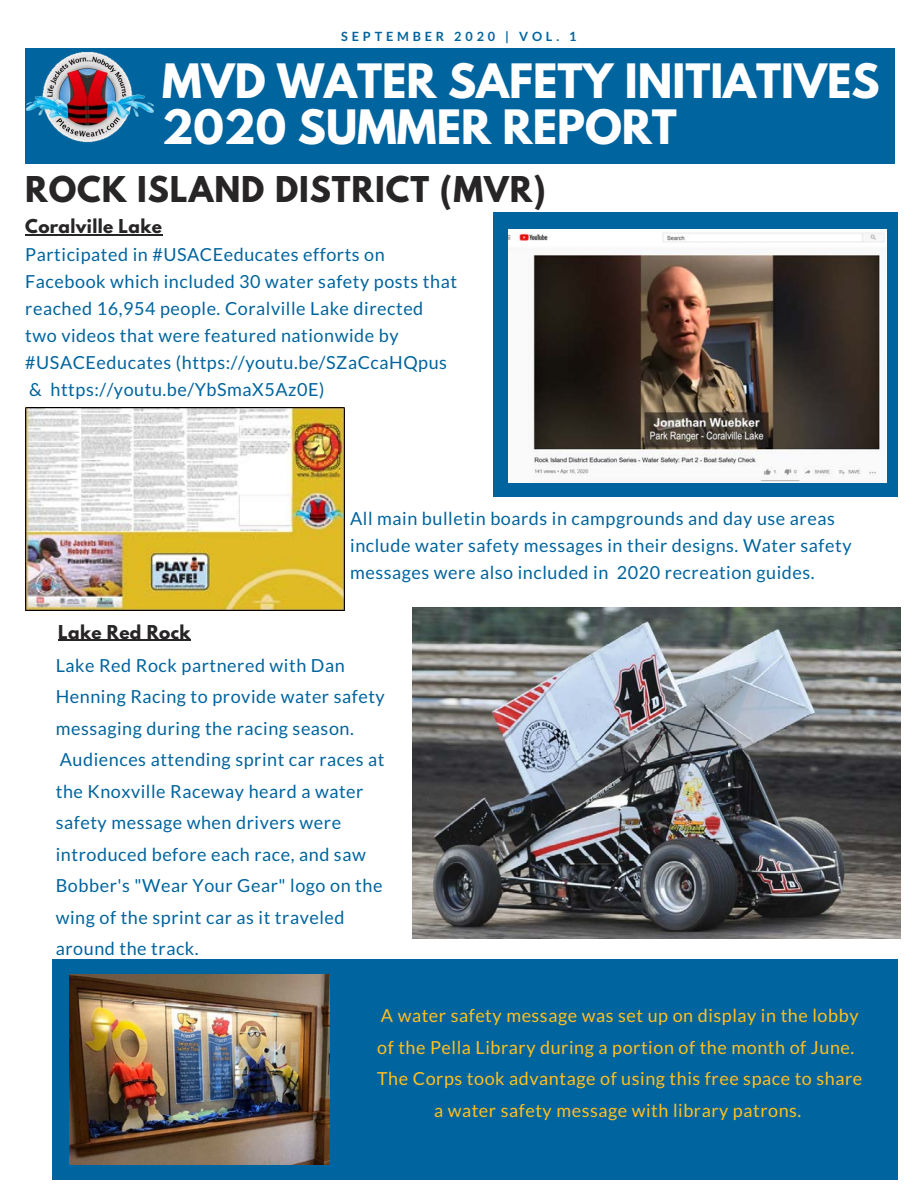
<style>
.page{position:relative;width:918px;height:1188px;background:#fff}
.page>*{position:absolute;margin:0;border:0;box-sizing:border-box;transform-origin:0 0}
.t1{font:700 42px/46.5px "League Spartan";color:#fff}
.t2{font:700 31.5px "League Spartan";letter-spacing:.03em;color:#272526}
.t3{font:18px/31.5px "Lato";letter-spacing:.03em;color:#00649e}
.t4{font:18px/31.5px "Lato";letter-spacing:.03em;color:#ffbf1f;text-align:center}
.t5{font:700 16.95px "League Spartan";letter-spacing:.02em;color:#272526}
.t6{font:700 12.75px "Lato";letter-spacing:.3em;color:#00649e}
</style>
<div class="page">
<img style="left:412px;top:608px;width:488px;height:330px">
<div style="left:493px;top:213px;width:405px;height:284px;background:#00649e"></div>
<img style="left:509px;top:230px;width:378px;height:253px">
<img style="left:25px;top:408px;width:320px;height:202px">
<div style="left:52px;top:960px;width:846px;height:220px;background:#00649e"></div>
<img style="left:69px;top:975px;width:260px;height:190px">
<hr style="left:58px;top:640px;width:133px;height:1px;background:#272526">
<hr style="left:25px;top:235px;width:137px;height:1px;background:#272526">
<div style="left:25px;top:48px;width:870px;height:116px;background:#00649e"></div>
<img style="left:25px;top:51px;width:129px;height:92px">
<p class="t6" style="left:341px;top:28px;width:237px">SEPTEMBER 2020 | VOL. 1</p>
<h1 class="t1" style="left:162px;top:63px;width:719px">MVD WATER SAFETY INITIATIVES<br>2020 SUMMER REPORT</h1>
<h2 class="t2" style="left:25px;top:174px;width:522px">ROCK ISLAND DISTRICT (MVR)</h2>
<p class="t5" style="left:25px;top:218px;width:138px">Coralville Lake</p>
<p class="t3" style="left:25px;top:240px;width:433px;line-height:27px">Participated in #USACEeducates efforts on Facebook which included 30 water safety posts that reached 16,954 people. Coralville Lake directed two videos that were featured nationwide by #USACEeducates (https://youtu.be/SZaCcaHQpus &amp; https://youtu.be/YbSmaX5Az0E)</p>
<p class="t5" style="left:58px;top:623px;width:134px">Lake Red Rock</p>
<p class="t3" style="left:350px;top:504px;width:503px;line-height:27px">All main bulletin boards in campgrounds and day use areas include water safety messages in their designs. Water safety messages were also included in 2020 recreation guides.</p>
<p class="t3" style="left:56px;top:649px;width:331px">Lake Red Rock partnered with Dan Henning Racing to provide water safety messaging during the racing season.<br>Audiences attending sprint car races at the Knoxville Raceway heard a water safety message when drivers were introduced before each race, and saw Bobber's "Wear Your Gear" logo on the wing of the sprint car as it traveled around the track.</p>
<p class="t4" style="left:377px;top:1000px;width:487px">A water safety message was set up on display in the lobby of the Pella Library during a portion of the month of June.<br>The Corps took advantage of using this free space to share a water safety message with library patrons.</p>
</div>
